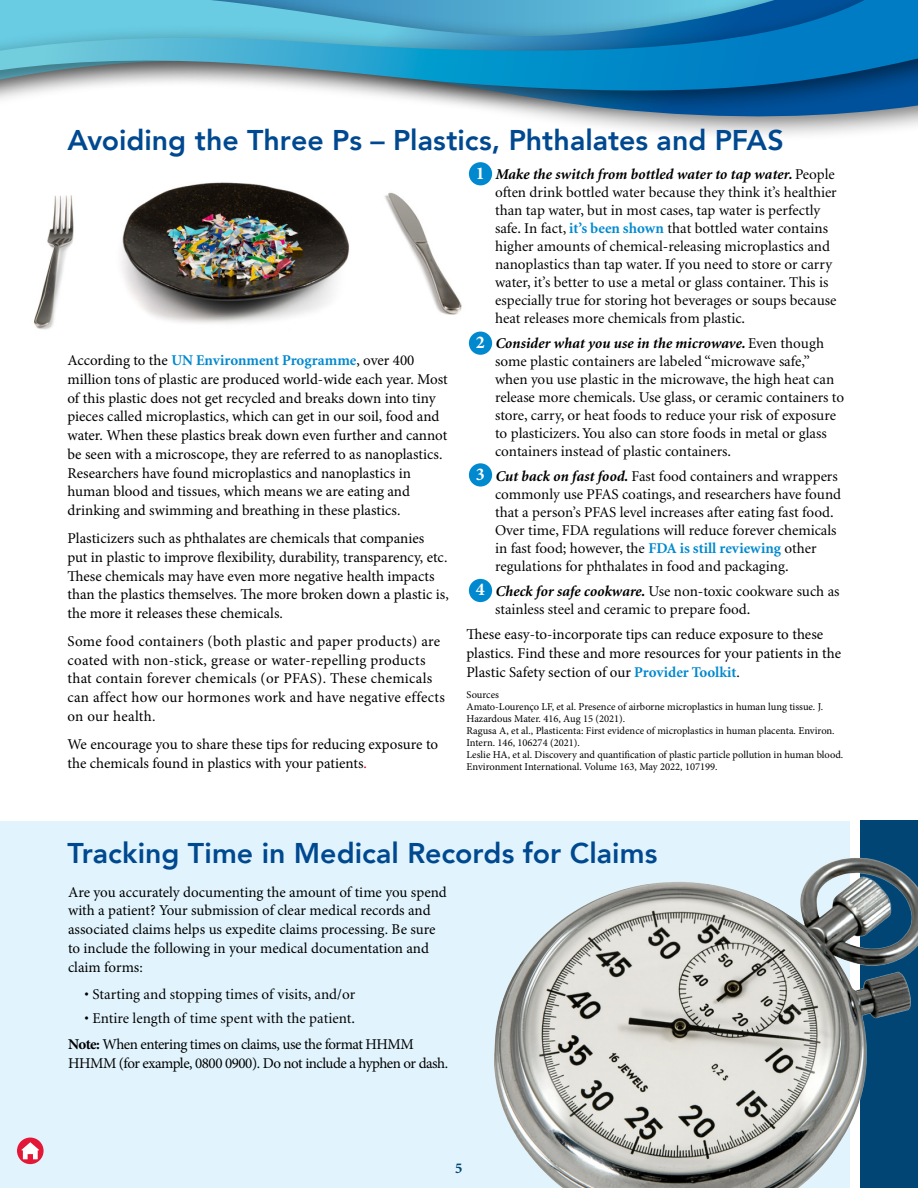
<style>
.page{position:relative;width:918px;height:1188px;background:#fff}
.page>*{position:absolute;margin:0;border:0;box-sizing:border-box;transform-origin:0 0}
.SUB_HEAD_1{font:800 28.5px "Avenir";color:#004990}
.t1{font:700 18px "Minion Pro";color:#fff}
.Paragraph_TEXT{font:15px/18.8px "Minion Pro";color:#000}
.BULLET_BODY_TEXT_1{font:15px/18px "Minion";color:#000}
.Paragraph_TEXT-2{font:15px/18.8px "Minion Pro";letter-spacing:-.03em;color:#000}
.t2{font:700 15px "Minion";color:#004573}
.NOTE__Text{font:10.5px/12px "Minion Pro";color:#000}
.s1{font-family:"Minion";font-weight:700;color:#0089cf}
.s2{color:#c00000}
.s3{font-weight:700;font-style:italic}
.s4{font-weight:700;color:#0089cf}
.s5{font-weight:700}
</style>
<div class="page">
<img style="left:34px;top:203px;width:452px;height:152px">
<div style="left:0;top:0;width:918px;height:203px;background:#000;opacity:.54"></div>
<svg style="left:0;top:0;width:918px;height:101px;background:#479cc3"></svg>
<div style="left:0;top:822px;width:850px;height:366px;background:#e1f4fd"></div>
<svg style="left:17px;top:1138px;width:27px;height:26px"></svg>
<svg style="left:21px;top:1142px;width:18px;height:17px"></svg>
<img style="left:494px;top:827px;width:424px;height:361px">
<div style="left:469px;top:162px;width:23px;height:23px;background:#0089cf;border-radius:50%"></div>
<div style="left:469px;top:332px;width:23px;height:23px;background:#0089cf;border-radius:50%"></div>
<div style="left:469px;top:463px;width:23px;height:24px;background:#0089cf;border-radius:50%"></div>
<div style="left:469px;top:579px;width:23px;height:23px;background:#0089cf;border-radius:50%"></div>
<p class="SUB_HEAD_1" style="left:68px;top:118px;width:718px">Avoiding the Three Ps – Plastics, Phthalates and PFAS</p>
<p class="Paragraph_TEXT" style="left:68px;top:351px;width:382px">According to the <span class="s1">UN Environment Programme</span>, over 400 million tons of plastic are produced world-wide each year. Most of this plastic does not get recycled and breaks down into tiny pieces called microplastics, which can get in our soil, food and water. When these plastics break down even further and cannot be seen with a microscope, they are referred to as nanoplastics.<br>Researchers have found microplastics and nanoplastics in human blood and tissues, which means we are eating and drinking and swimming and breathing in these plastics.</p>
<p class="Paragraph_TEXT" style="left:68px;top:529px;width:383px">Plasticizers such as phthalates are chemicals that companies<br>put in plastic to improve flexibility, durability, transparency, etc.<br>These chemicals may have even more negative health impacts than the plastics themselves. The more broken down a plastic is, the more it releases these chemicals.</p>
<p class="Paragraph_TEXT" style="left:68px;top:632px;width:379px">Some food containers (both plastic and paper products) are coated with non-stick, grease or water-repelling products that contain forever chemicals (or PFAS). These chemicals can affect how our hormones work and have negative effects on our health.</p>
<p class="Paragraph_TEXT" style="left:68px;top:735px;width:372px">We encourage you to share these tips for reducing exposure to the chemicals found in plastics with your patients<span class="s2">.</span></p>
<p class="t1" style="left:476px;top:160px;width:10px">1</p>
<p class="BULLET_BODY_TEXT_1" style="left:495px;top:166px;width:343px"><span class="s3">Make the switch from bottled water to tap water.</span> People often drink bottled water because they think it’s healthier than tap water, but in most cases, tap water is perfectly safe. In fact, <span class="s4">it’s been shown</span> that bottled water contains higher amounts of chemical-releasing microplastics and nanoplastics than tap water. If you need to store or carry water, it’s better to use a metal or glass container. This is especially true for storing hot beverages or soups because heat releases more chemicals from plastic.</p>
<p class="BULLET_BODY_TEXT_1" style="left:495px;top:335px;width:351px"><span class="s3">Consider what you use in the microwave.</span> Even though some plastic containers are labeled “microwave safe,” when you use plastic in the microwave, the high heat can release more chemicals. Use glass, or ceramic containers to store, carry, or heat foods to reduce your risk of exposure to plasticizers. You also can store foods in metal or glass containers instead of plastic containers.</p>
<p class="BULLET_BODY_TEXT_1" style="left:495px;top:468px;width:348px"><span class="s3">Cut back on fast food.</span> Fast food containers and wrappers commonly use PFAS coatings, and researchers have found that a person’s PFAS level increases after eating fast food.<br>Over time, FDA regulations will reduce forever chemicals in fast food; however, the <span class="s4">FDA is still reviewing</span> other regulations for phthalates in food and packaging.</p>
<p class="BULLET_BODY_TEXT_1" style="left:495px;top:582px;width:346px"><span class="s3">Check for safe cookware.</span> Use non-toxic cookware such as stainless steel and ceramic to prepare food.</p>
<p class="Paragraph_TEXT" style="left:467px;top:625px;width:376px">These easy-to-incorporate tips can reduce exposure to these plastics. Find these and more resources for your patients in the<br>Plastic Safety section of our <span class="s1">Provider Toolkit</span>.</p>
<p class="NOTE__Text" style="left:467px;top:688px;width:34px">Sources</p>
<p class="NOTE__Text" style="left:467px;top:700px;width:358px">Amato-Lourenço LF, et al. Presence of airborne microplastics in human lung tissue. J.<br>Hazardous Mater. 416, Aug 15 (2021).</p>
<p class="NOTE__Text" style="left:467px;top:724px;width:370px">Ragusa A, et al., Plasticenta: First evidence of microplastics in human placenta. Environ.<br>Intern. 146, 106274 (2021).</p>
<p class="NOTE__Text" style="left:467px;top:748px;width:378px">Leslie HA, et al. Discovery and quantification of plastic particle pollution in human blood.<br>Environment International. Volume 163, May 2022, 107199.</p>
<p class="t1" style="left:476px;top:330px;width:10px">2</p>
<p class="t1" style="left:476px;top:461px;width:10px">3</p>
<p class="t1" style="left:476px;top:577px;width:10px">4</p>
<p class="SUB_HEAD_1" style="left:68px;top:831px;width:591px">Tracking Time in Medical Records for Claims</p>
<p class="Paragraph_TEXT" style="left:68px;top:882px;width:380px">Are you accurately documenting the amount of time you spend with a patient? Your submission of clear medical records and associated claims helps us expedite claims processing. Be sure to include the following in your medical documentation and claim forms:</p>
<p class="BULLET_BODY_TEXT_1" style="left:85px;top:985px;width:272px">• Starting and stopping times of visits, and/or</p>
<p class="BULLET_BODY_TEXT_1" style="left:85px;top:1010px;width:272px">• Entire length of time spent with the patient.</p>
<p class="Paragraph_TEXT-2" style="left:68px;top:1035px;width:382px"><span class="s5">Note:</span> When entering times on claims, use the format HHMM<br>HHMM (for example, 0800 0900). Do not include a hyphen or dash.</p>
<p class="t2" style="left:455px;top:1161px;width:9px">5</p>
</div>
